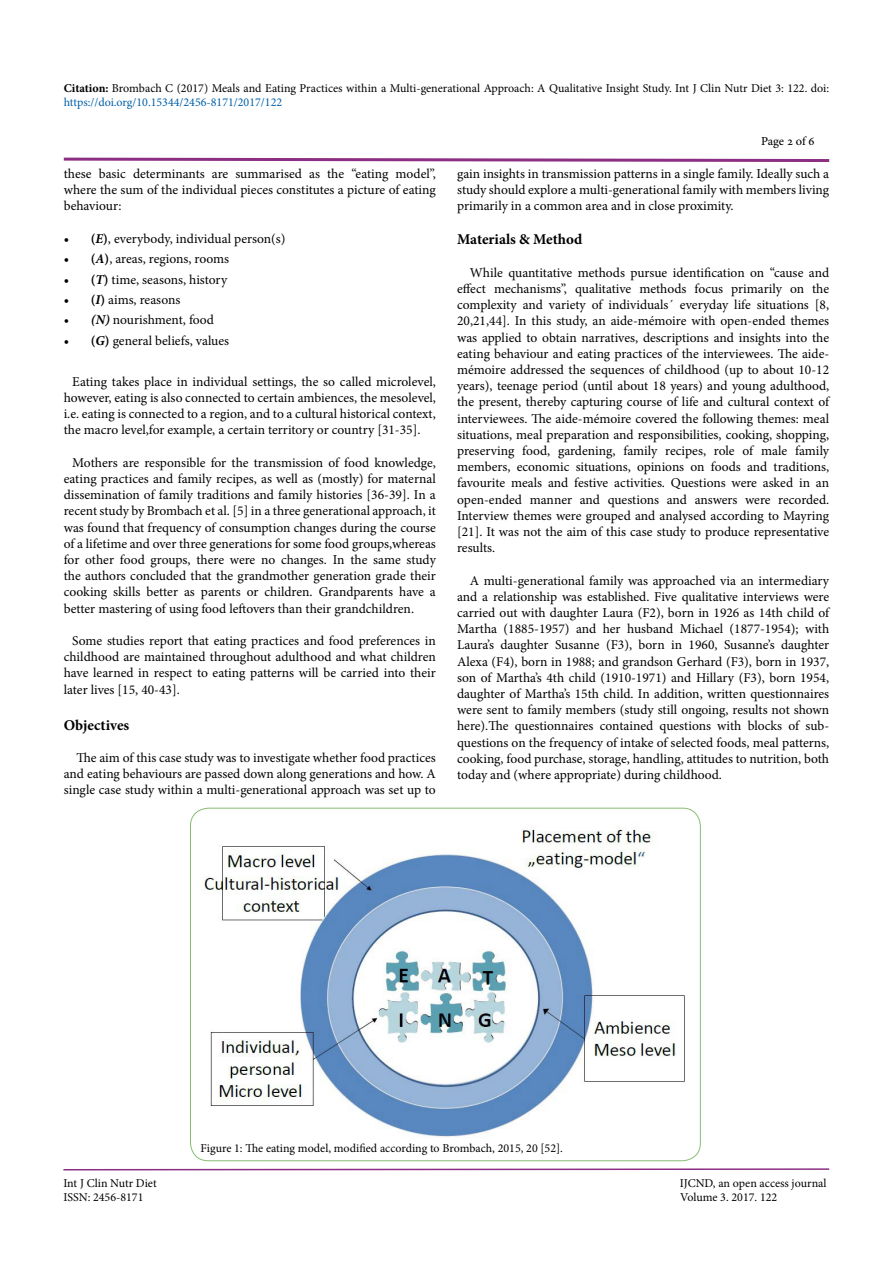
<style>
.page{position:relative;width:893px;height:1263px;background:#fff}
.page>*{position:absolute;margin:0;border:0;box-sizing:border-box;transform-origin:0 0}
.t1{font:700 15px "Minion Pro";color:#000}
.t2{font:13.5px/16.2px "Minion Pro";color:#000;text-align:justify}
.t3{font:12px/14.4px "Minion Pro";color:#000}
.t4{font:12px "Adobe Hebrew";letter-spacing:-.01em;color:#000}
.s1{font-weight:700}
.s2{color:#0060a8}
.s3{font-weight:700;font-style:italic}
</style>
<div class="page">
<svg style="left:63px;top:1168px;width:767px;height:3px"></svg>
<svg style="left:63px;top:157px;width:767px;height:5px"></svg>
<img style="left:200px;top:829px;width:485px;height:308px">
<p class="t3" style="left:64px;top:81px;width:767px"><span class="s1">Citation:</span> Brombach C (2017) Meals and Eating Practices within a Multi-generational Approach: A Qualitative Insight Study. Int J Clin Nutr Diet 3: 122. doi: <span class="s2">https://doi.org/10.15344/2456-8171/2017/122</span></p>
<p class="t4" style="left:761px;top:134px;width:55px">Page 2 of 6</p>
<p class="t2" style="left:64px;top:165px;width:374px">these basic determinants are summarised as the “eating model”, where the sum of the individual pieces constitutes a picture of eating behaviour:</p>
<p class="t2" style="left:64px;top:230px;width:223px"><span class="s1">• (</span><span class="s3">E</span><span class="s1">)</span>, everybody, individual person(s)</p>
<p class="t2" style="left:64px;top:251px;width:167px"><span class="s1">• (</span><span class="s3">A</span><span class="s1">)</span>, areas, regions, rooms</p>
<p class="t2" style="left:64px;top:271px;width:165px"><span class="s1">• (</span><span class="s3">T</span><span class="s1">)</span> time, seasons, history</p>
<p class="t2" style="left:64px;top:292px;width:118px"><span class="s1">• (</span><span class="s3">I</span><span class="s1">)</span> aims, reasons</p>
<p class="t2" style="left:64px;top:312px;width:152px"><span class="s3">• (N)</span> nourishment, food</p>
<p class="t2" style="left:64px;top:332px;width:167px"><span class="s1">• (</span><span class="s3">G</span><span class="s1">)</span> general beliefs, values</p>
<p class="t2" style="left:64px;top:373px;width:374px;text-indent:9px">Eating takes place in individual settings, the so called microlevel, however, eating is also connected to certain ambiences, the mesolevel, i.e. eating is connected to a region, and to a cultural historical context, the macro level,for example, a certain territory or country [31-35].</p>
<p class="t2" style="left:64px;top:454px;width:374px;text-indent:9px">Mothers are responsible for the transmission of food knowledge, eating practices and family recipes, as well as (mostly) for maternal dissemination of family traditions and family histories [36-39]. In a recent study by Brombach et al. [5] in a three generational approach, it was found that frequency of consumption changes during the course of a lifetime and over three generations for some food groups,whereas for other food groups, there were no changes. In the same study the authors concluded that the grandmother generation grade their cooking skills better as parents or children. Grandparents have a better mastering of using food leftovers than their grandchildren.</p>
<p class="t2" style="left:64px;top:633px;width:374px;text-indent:9px">Some studies report that eating practices and food preferences in childhood are maintained throughout adulthood and what children have learned in respect to eating patterns will be carried into their later lives [15, 40-43].</p>
<p class="t1" style="left:64px;top:714px;width:67px">Objectives</p>
<p class="t2" style="left:64px;top:750px;width:374px;text-indent:13px">The aim of this case study was to investigate whether food practices and eating behaviours are passed down along generations and how. A single case study within a multi-generational approach was set up to</p>
<p class="t2" style="left:457px;top:165px;width:374px">gain insights in transmission patterns in a single family. Ideally such a study should explore a multi-generational family with members living primarily in a common area and in close proximity.</p>
<p class="t1" style="left:457px;top:229px;width:127px">Materials &amp; Method</p>
<p class="t2" style="left:457px;top:264px;width:374px;text-indent:13px">While quantitative methods pursue identification on “cause and effect mechanisms”, qualitative methods focus primarily on the complexity and variety of individuals´ everyday life situations [8, 20,21,44]. In this study, an aide-mémoire with open-ended themes was applied to obtain narratives, descriptions and insights into the eating behaviour and eating practices of the interviewees. The aide&shy;mémoire addressed the sequences of childhood (up to about 10-12 years), teenage period (until about 18 years) and young adulthood, the present, thereby capturing course of life and cultural context of interviewees. The aide-mémoire covered the following themes: meal situations, meal preparation and responsibilities, cooking, shopping, preserving food, gardening, family recipes, role of male family members, economic situations, opinions on foods and traditions, favourite meals and festive activities. Questions were asked in an open-ended manner and questions and answers were recorded.<br>Interview themes were grouped and analysed according to Mayring [21]. It was not the aim of this case study to produce representative results.</p>
<p class="t2" style="left:457px;top:572px;width:374px;text-indent:13px">A multi-generational family was approached via an intermediary and a relationship was established. Five qualitative interviews were carried out with daughter Laura (F2), born in 1926 as 14th child of Martha (1885-1957) and her husband Michael (1877-1954); with Laura’s daughter Susanne (F3), born in 1960, Susanne’s daughter Alexa (F4), born in 1988; and grandson Gerhard (F3), born in 1937, son of Martha’s 4th child (1910-1971) and Hillary (F3), born 1954, daughter of Martha’s 15th child. In addition, written questionnaires were sent to family members (study still ongoing, results not shown here).The questionnaires contained questions with blocks of sub&shy;questions on the frequency of intake of selected foods, meal patterns, cooking, food purchase, storage, handling, attitudes to nutrition, both today and (where appropriate) during childhood.</p>
<p class="t3" style="left:200px;top:1141px;width:364px">Figure 1: The eating model, modified according to Brombach, 2015, 20 [52].</p>
<p class="t3" style="left:63px;top:1176px;width:95px">Int J Clin Nutr Diet</p>
<p class="t3" style="left:680px;top:1176px;width:148px">IJCND, an open access journal</p>
<p class="t3" style="left:63px;top:1190px;width:82px">ISSN: 2456-8171</p>
<p class="t3" style="left:680px;top:1190px;width:99px">Volume 3. 2017. 122</p>
</div>
